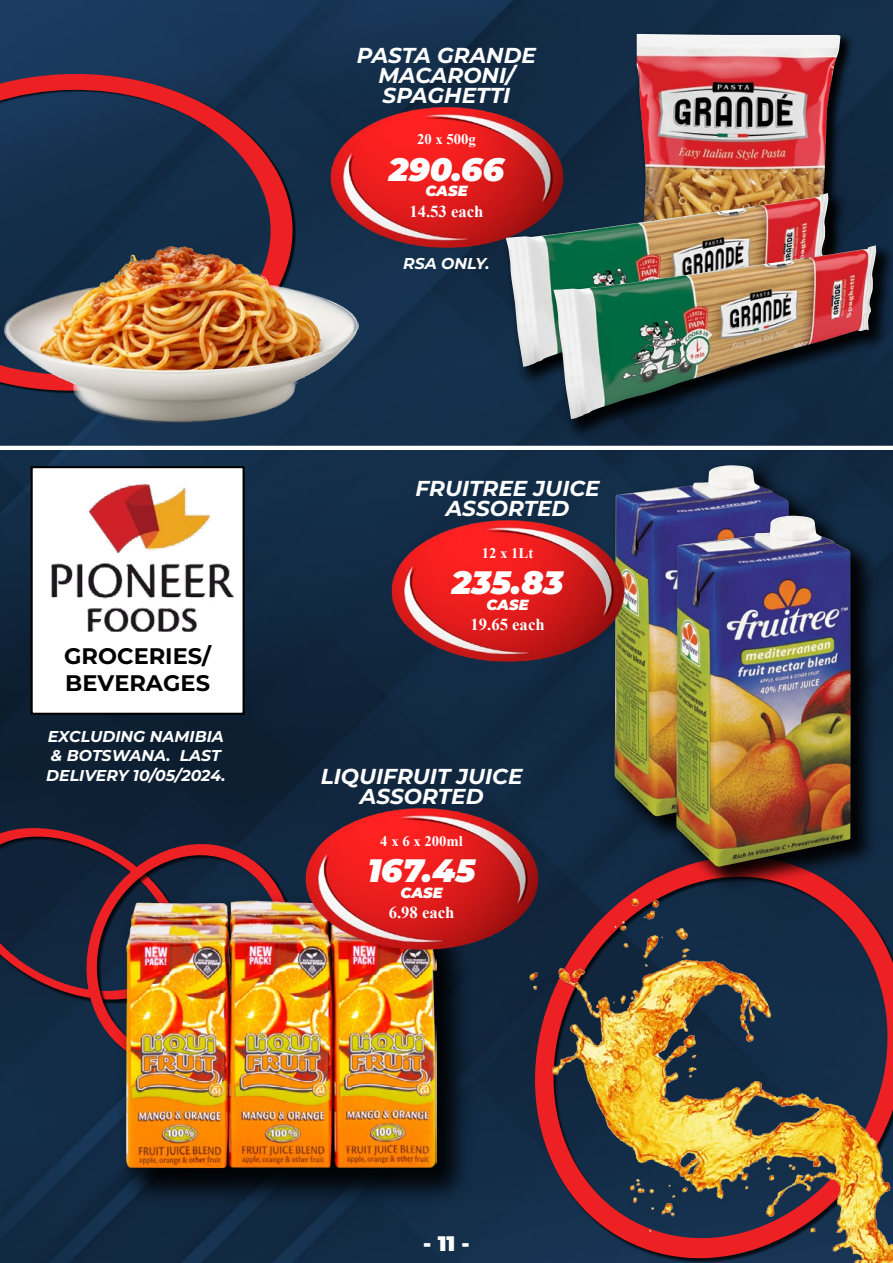
<style>
.page{position:relative;width:893px;height:1263px;background:#fff}
.page>*{position:absolute;margin:0;border:0;box-sizing:border-box;transform-origin:0 0}
.t1{font:italic 900 32.4px "Montserrat";color:#fff}
.t2{font:100 22.5px/27px "Montserrat";color:#000}
.t3{font:italic 700 21.6px/19.6px "Montserrat";color:#fff;text-align:center}
.t4{font:100 21px "Montserrat";color:#fff}
.t5{font:700 16.65px "Times New Roman";color:#fff}
.t6{font:italic 700 15.75px/19.6px "Montserrat";color:#fff}
.t7{font:700 14.7px "Times New Roman";color:#fff}
.t8{font:italic 900 14.7px "Montserrat";color:#fff}
</style>
<div class="page">
<img style="left:0;top:0;width:893px;height:1263px">
<svg style="left:0;top:72px;width:294px;height:321px;background:#302d46"></svg>
<img style="left:5px;top:246px;width:354px;height:177px">
<svg style="left:0;top:817px;width:195px;height:193px;background:#222337"></svg>
<svg style="left:72px;top:828px;width:229px;height:255px;background:#3b2437"></svg>
<div style="left:543px;top:829px;width:350px;height:49px;background:#122c45"></div>
<div style="left:609px;top:460px;width:207px;height:382px;background:#000;opacity:.93"></div>
<img style="left:615px;top:465px;width:175px;height:352px">
<div style="left:671px;top:510px;width:207px;height:383px;background:#000;opacity:.93"></div>
<img style="left:676px;top:516px;width:175px;height:351px">
<div style="left:117px;top:892px;width:359px;height:316px;background:#000;opacity:.93"></div>
<img style="left:125px;top:878px;width:311px;height:311px">
<div style="left:32px;top:467px;width:212px;height:247px;background:#fff"></div>
<div style="left:31px;top:466px;width:214px;height:249px;border:2px solid #000"></div>
<img style="left:51px;top:483px;width:183px;height:149px">
<img style="left:301px;top:787px;width:242px;height:182px">
<img style="left:387px;top:500px;width:242px;height:181px">
<hr style="left:0;top:446px;width:893px;height:4px;background:#fff">
<img style="left:508px;top:878px;width:385px;height:385px">
<div style="left:633px;top:31px;width:221px;height:310px;background:#000;opacity:.93"></div>
<img style="left:637px;top:34px;width:204px;height:155px">
<div style="left:502px;top:189px;width:346px;height:198px;background:#000;opacity:.93"></div>
<img style="left:506px;top:193px;width:323px;height:174px">
<div style="left:550px;top:242px;width:343px;height:197px;background:#000;opacity:.93"></div>
<img style="left:553px;top:245px;width:323px;height:174px">
<img style="left:325px;top:86px;width:242px;height:182px">
<p class="t2" style="left:64px;top:642px;width:148px">GROCERIES/<br>BEVERAGES</p>
<p class="t6" style="left:46px;top:725px;width:181px">EXCLUDING NAMIBIA &amp; BOTSWANA. LAST<br>DELIVERY 10/05/2024.</p>
<p class="t3" style="left:357px;top:45px;width:181px">PASTA GRANDE<br>MACARONI/<br>SPAGHETTI</p>
<p class="t7" style="left:417px;top:129px;width:60px">20 x 500g</p>
<h1 class="t1" style="left:389px;top:145px;width:117px">290.66</h1>
<p class="t8" style="left:425px;top:180px;width:44px">CASE</p>
<p class="t5" style="left:409px;top:199px;width:76px">14.53 each</p>
<p class="t6" style="left:403px;top:252px;width:88px">RSA ONLY.</p>
<p class="t3" style="left:415px;top:478px;width:186px">FRUITREE JUICE<br>ASSORTED</p>
<p class="t7" style="left:482px;top:542px;width:53px">12 x 1Lt</p>
<h1 class="t1" style="left:452px;top:558px;width:113px">235.83</h1>
<p class="t8" style="left:486px;top:593px;width:44px">CASE</p>
<p class="t5" style="left:470px;top:613px;width:76px">19.65 each</p>
<p class="t3" style="left:321px;top:766px;width:203px">LIQUIFRUIT JUICE<br>ASSORTED</p>
<p class="t7" style="left:380px;top:830px;width:84px">4 x 6 x 200ml</p>
<h1 class="t1" style="left:368px;top:846px;width:109px">167.45</h1>
<p class="t8" style="left:400px;top:881px;width:44px">CASE</p>
<p class="t5" style="left:389px;top:901px;width:67px">6.98 each</p>
<p class="t4" style="left:423px;top:1230px;width:48px">- 11 -</p>
</div>
